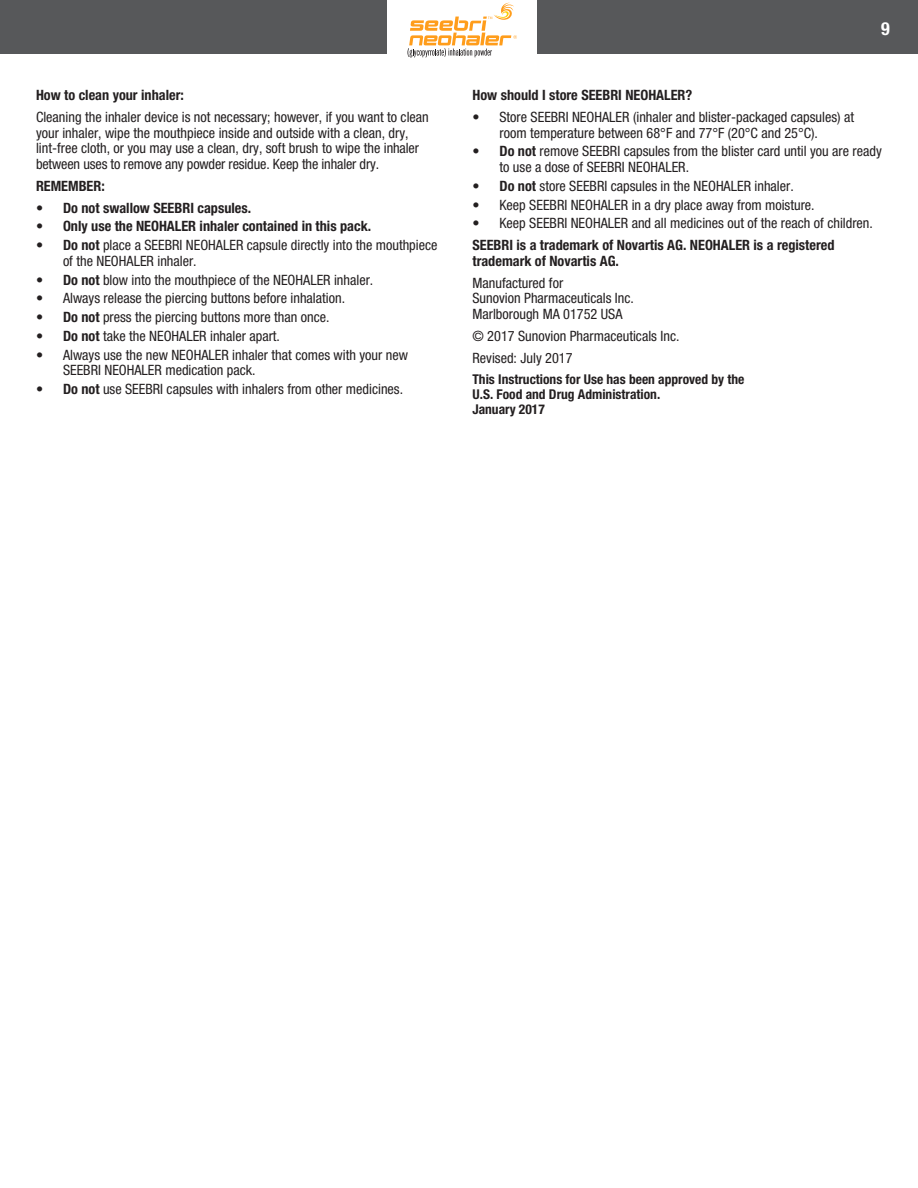
<style>
.page{position:relative;width:918px;height:1188px;background:#fff}
.page>*{position:absolute;margin:0;border:0;box-sizing:border-box;transform-origin:0 0}
.t1{font:700 condensed 18px "Helvetica Neue LT Std";color:#fff}
.bc{font:condensed 14.25px/15.8px "Helvetica Neue LT Std";color:#231f20}
.bc-2{font:700 condensed 14.25px/15.8px "Helvetica Neue LT Std";color:#231f20}
.bc-3{font:700 condensed 13.5px/15px "Helvetica Neue LT Std";color:#231f20}
.s1{font-weight:400}
.s2{font-weight:700}
</style>
<div class="page">
<div style="left:0;top:0;width:918px;height:54px;background:#57585a"></div>
<div style="left:387px;top:0;width:150px;height:54px;background:#fff"></div>
<svg style="left:407px;top:2px;width:110px;height:55px"></svg>
<p class="bc-2" style="left:36px;top:87px;width:149px">How to clean your inhaler:</p>
<p class="bc" style="left:36px;top:109px;width:394px">Cleaning the inhaler device is not necessary; however, if you want to clean your inhaler, wipe the mouthpiece inside and outside with a clean, dry, lint-free cloth, or you may use a clean, dry, soft brush to wipe the inhaler between uses to remove any powder residue. Keep the inhaler dry.</p>
<p class="bc-2" style="left:36px;top:178px;width:70px">REMEMBER:</p>
<p class="bc-2" style="left:36px;top:200px;width:217px"><span class="s1">•</span> Do not swallow SEEBRI capsules.</p>
<p class="bc-2" style="left:36px;top:218px;width:337px"><span class="s1">•</span> Only use the NEOHALER inhaler contained in this pack.</p>
<p class="bc" style="left:63px;top:237px;width:376px;text-indent:-27px">• <span class="s2">Do not</span> place a SEEBRI NEOHALER capsule directly into the mouthpiece of the NEOHALER inhaler.</p>
<p class="bc" style="left:36px;top:272px;width:339px">• <span class="s2">Do not</span> blow into the mouthpiece of the NEOHALER inhaler.</p>
<p class="bc" style="left:36px;top:290px;width:311px">• Always release the piercing buttons before inhalation.</p>
<p class="bc" style="left:36px;top:309px;width:295px">• <span class="s2">Do not</span> press the piercing buttons more than once.</p>
<p class="bc" style="left:36px;top:328px;width:246px">• <span class="s2">Do not</span> take the NEOHALER inhaler apart.</p>
<p class="bc" style="left:63px;top:347px;width:346px;text-indent:-27px">• Always use the new NEOHALER inhaler that comes with your new<br>SEEBRI NEOHALER medication pack.</p>
<p class="bc" style="left:36px;top:381px;width:369px">• <span class="s2">Do not</span> use SEEBRI capsules with inhalers from other medicines.</p>
<p class="t1" style="left:881px;top:18px;width:10px">9</p>
<p class="bc-2" style="left:472px;top:87px;width:221px">How should I store SEEBRI NEOHALER?</p>
<p class="bc" style="left:500px;top:109px;width:356px;text-indent:-27px">• Store SEEBRI NEOHALER (inhaler and blister-packaged capsules) at room temperature between 68°F and 77°F (20°C and 25°C).</p>
<p class="bc" style="left:500px;top:143px;width:384px;text-indent:-27px">• <span class="s2">Do not</span> remove SEEBRI capsules from the blister card until you are ready to use a dose of SEEBRI NEOHALER.</p>
<p class="bc" style="left:472px;top:178px;width:323px">• <span class="s2">Do not</span> store SEEBRI capsules in the NEOHALER inhaler.</p>
<p class="bc" style="left:472px;top:197px;width:344px">• Keep SEEBRI NEOHALER in a dry place away from moisture.</p>
<p class="bc" style="left:472px;top:215px;width:402px">• Keep SEEBRI NEOHALER and all medicines out of the reach of children.</p>
<p class="bc-2" style="left:472px;top:237px;width:364px">SEEBRI is a trademark of Novartis AG. NEOHALER is a registered trademark of Novartis AG.</p>
<p class="bc" style="left:472px;top:275px;width:163px">Manufactured for<br>Sunovion Pharmaceuticals Inc.<br>Marlborough MA 01752 USA</p>
<p class="bc" style="left:472px;top:328px;width:209px">© 2017 Sunovion Pharmaceuticals Inc.</p>
<p class="bc" style="left:472px;top:350px;width:102px">Revised: July 2017</p>
<p class="bc-3" style="left:472px;top:371px;width:273px">This Instructions for Use has been approved by the<br>U.S. Food and Drug Administration.<br>January 2017</p>
</div>
